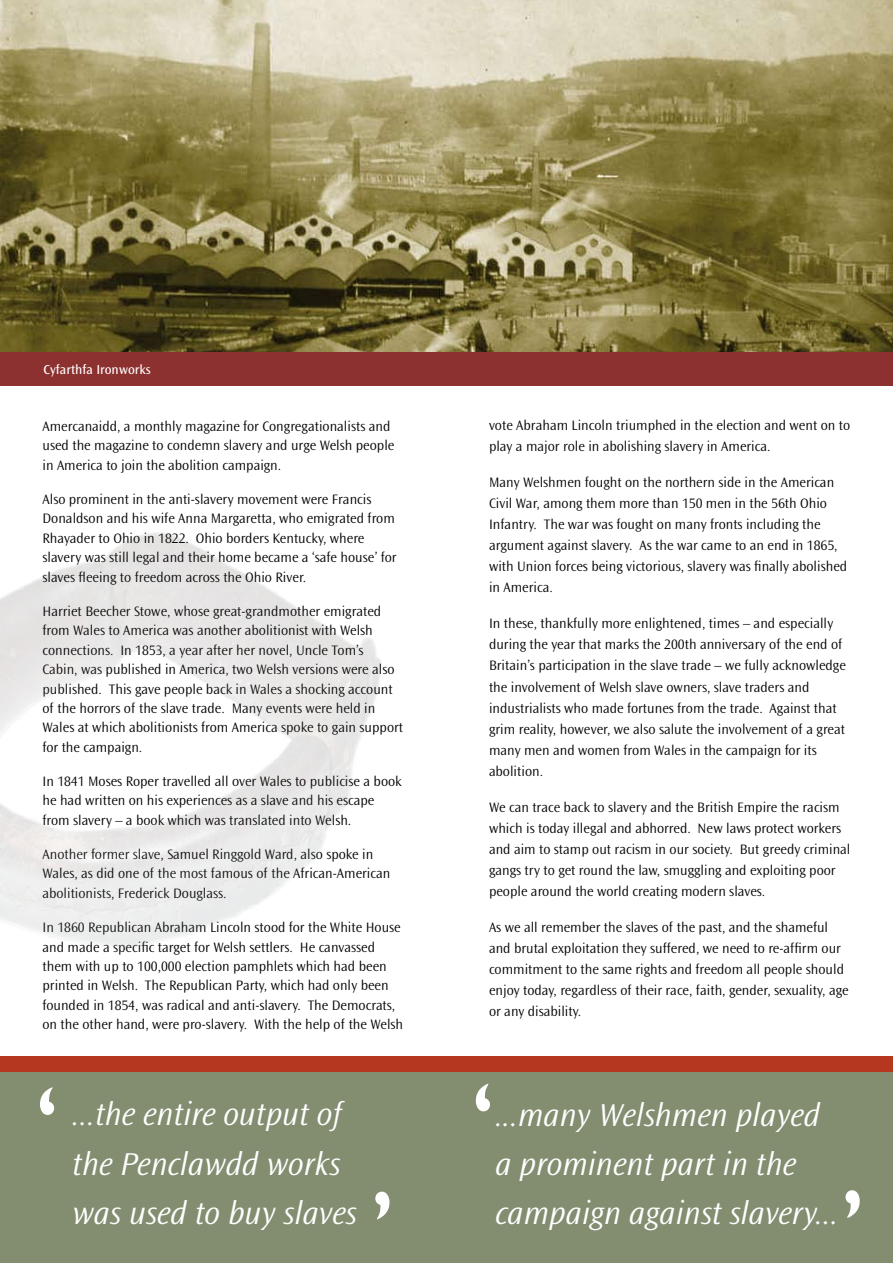
<style>
.page{position:relative;width:893px;height:1263px;background:#fff}
.page>*{position:absolute;margin:0;border:0;box-sizing:border-box;transform-origin:0 0}
.t1{font:condensed 120px "Gill Sans Std";color:#fff}
.t2{font:italic 300 33px/49.2px "Ocean Sans Std";color:#fff}
.t3{font:300 14.25px/19.4px "Ocean Sans Std";color:#000}
.t4{font:13.5px "Ocean Sans Std";color:#fff}
</style>
<div class="page">
<div style="left:446px;top:1062px;width:447px;height:201px;background:#838e71"></div>
<img style="left:0;top:0;width:893px;height:352px">
<div style="left:0;top:352px;width:893px;height:34px;background:#8d3030"></div>
<div style="left:0;top:1062px;width:446px;height:201px;background:#838e71"></div>
<div style="left:0;top:1056px;width:893px;height:15px;background:#b63720"></div>
<p class="t4" style="left:44px;top:362px;width:109px">Cyfarthfa Ironworks</p>
<p class="t3" style="left:43px;top:417px;width:353px">Amercanaidd, a monthly magazine for Congregationalists and used the magazine to condemn slavery and urge Welsh people in America to join the abolition campaign.</p>
<p class="t3" style="left:43px;top:490px;width:356px">Also prominent in the anti-slavery movement were Francis Donaldson and his wife Anna Margaretta, who emigrated from Rhayader to Ohio in 1822. Ohio borders Kentucky, where slavery was still legal and their home became a ‘safe house’ for slaves fleeing to freedom across the Ohio River.</p>
<p class="t3" style="left:43px;top:602px;width:362px">Harriet Beecher Stowe, whose great-grandmother emigrated from Wales to America was another abolitionist with Welsh connections. In 1853, a year after her novel, Uncle Tom’s<br>Cabin, was published in America, two Welsh versions were also published. This gave people back in Wales a shocking account of the horrors of the slave trade. Many events were held in Wales at which abolitionists from America spoke to gain support for the campaign.</p>
<p class="t3" style="left:43px;top:772px;width:361px">In 1841 Moses Roper travelled all over Wales to publicise a book he had written on his experiences as a slave and his escape from slavery – a book which was translated into Welsh.</p>
<p class="t3" style="left:43px;top:845px;width:349px">Another former slave, Samuel Ringgold Ward, also spoke in<br>Wales, as did one of the most famous of the African-American abolitionists, Frederick Douglass.</p>
<p class="t3" style="left:43px;top:918px;width:362px">In 1860 Republican Abraham Lincoln stood for the White House and made a specific target for Welsh settlers. He canvassed them with up to 100,000 election pamphlets which had been printed in Welsh. The Republican Party, which had only been founded in 1854, was radical and anti-slavery. The Democrats, on the other hand, were pro-slavery. With the help of the Welsh</p>
<p class="t3" style="left:489px;top:415px;width:363px;line-height:21px">vote Abraham Lincoln triumphed in the election and went on to play a major role in abolishing slavery in America.</p>
<p class="t3" style="left:489px;top:472px;width:360px;line-height:21px">Many Welshmen fought on the northern side in the American Civil War, among them more than 150 men in the 56th Ohio Infantry. The war was fought on many fronts including the argument against slavery. As the war came to an end in 1865, with Union forces being victorious, slavery was finally abolished in America.</p>
<p class="t3" style="left:489px;top:613px;width:358px;line-height:21px">In these, thankfully more enlightened, times – and especially during the year that marks the 200th anniversary of the end of Britain’s participation in the slave trade – we fully acknowledge the involvement of Welsh slave owners, slave traders and industrialists who made fortunes from the trade. Against that grim reality, however, we also salute the involvement of a great many men and women from Wales in the campaign for its abolition.</p>
<p class="t3" style="left:489px;top:797px;width:363px;line-height:21px">We can trace back to slavery and the British Empire the racism which is today illegal and abhorred. New laws protect workers and aim to stamp out racism in our society. But greedy criminal gangs try to get round the law, smuggling and exploiting poor people around the world creating modern slaves.</p>
<p class="t3" style="left:489px;top:917px;width:361px;line-height:21px">As we all remember the slaves of the past, and the shameful and brutal exploitation they suffered, we need to re-affirm our commitment to the same rights and freedom all people should enjoy today, regardless of their race, faith, gender, sexuality, age or any disability.</p>
<h1 class="t1" style="left:36px;top:1064px;width:23px">‘</h1>
<h2 class="t2" style="left:72px;top:1090px;width:286px">...the entire output of the Penclawdd works was used to buy slaves</h2>
<h1 class="t1" style="left:372px;top:1169px;width:23px">’</h1>
<h1 class="t1" style="left:472px;top:1061px;width:23px">‘</h1>
<h2 class="t2" style="left:495px;top:1091px;width:344px">...many Welshmen played a prominent part in the campaign against slavery...</h2>
<h1 class="t1" style="left:842px;top:1167px;width:23px">’</h1>
</div>
